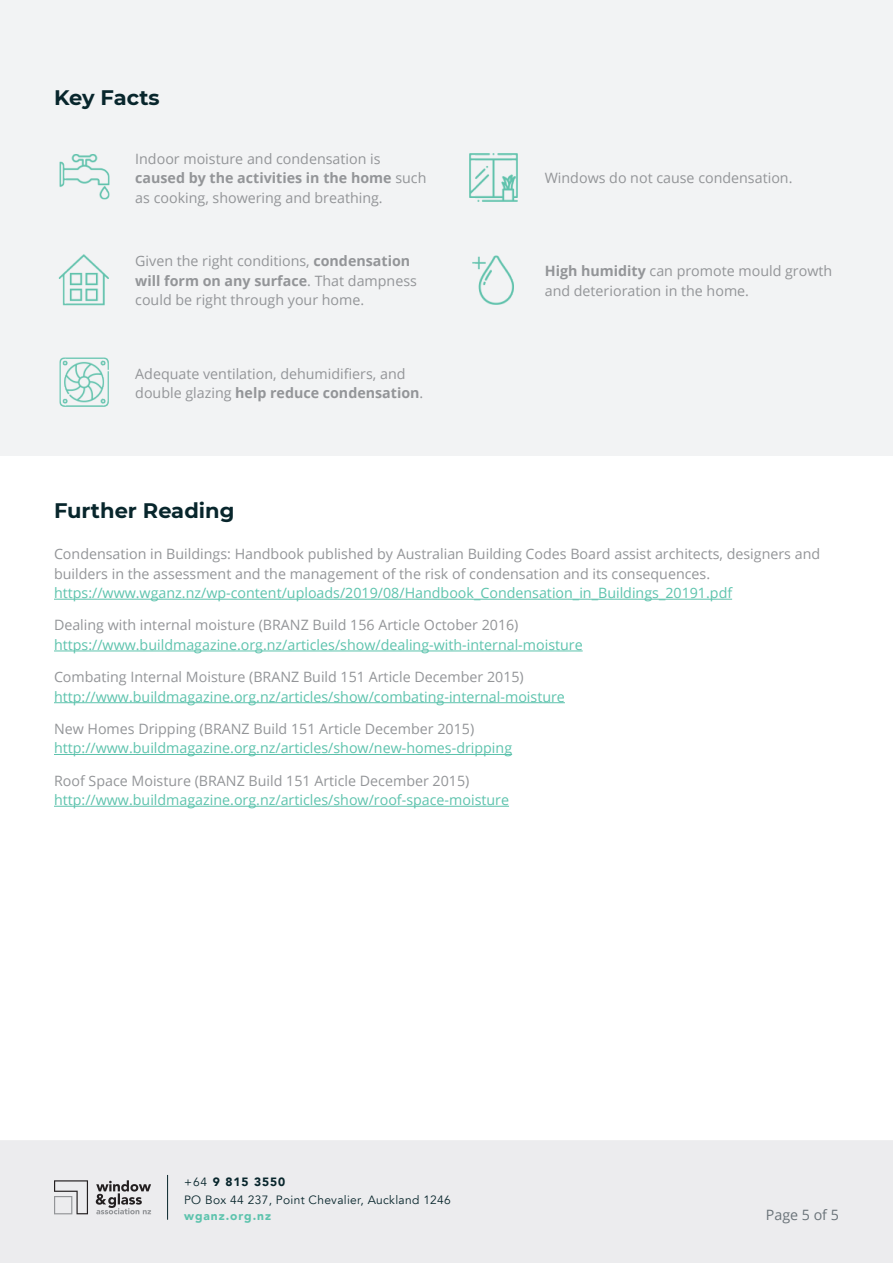
<style>
.page{position:relative;width:893px;height:1263px;background:#fff}
.page>*{position:absolute;margin:0;border:0;box-sizing:border-box;transform-origin:0 0}
.t1{font:700 21px "Montserrat";color:#08262c}
.t2{font:14.25px/19.5px "Open Sans";color:#939598}
.t3{font:14.25px/19.5px "Open Sans";color:#5dc3ad}
.t4{font:14.25px "Open Sans";color:#6a7379}
.t5{font:12px "Avenir";letter-spacing:.025em;color:#08262c}
.t6{font:900 12px "Avenir";letter-spacing:.08em;color:#5dc3ad}
.t7{font:900 12px "Avenir";letter-spacing:.08em;color:#08262c}
.s1{font-weight:700}
.s2{color:#5dc3ad}
.s3{color:#939598}
.s4{font-weight:400}
</style>
<div class="page">
<hr style="left:54px;top:599px;width:678px;height:1px;background:#5dc3ad">
<hr style="left:54px;top:651px;width:529px;height:1px;background:#5dc3ad">
<hr style="left:54px;top:702px;width:511px;height:1px;background:#5dc3ad">
<hr style="left:54px;top:754px;width:458px;height:1px;background:#5dc3ad">
<hr style="left:54px;top:806px;width:455px;height:1px;background:#5dc3ad">
<div style="left:0;top:0;width:893px;height:455px;background:#f2f3f4"></div>
<img style="left:58px;top:254px;width:51px;height:52px">
<img style="left:472px;top:255px;width:42px;height:50px">
<img style="left:59px;top:154px;width:51px;height:46px">
<img style="left:59px;top:357px;width:50px;height:50px">
<img style="left:469px;top:153px;width:49px;height:49px">
<div style="left:0;top:1140px;width:893px;height:123px;background:#ececee"></div>
<svg style="left:54px;top:1180px;width:97px;height:34px"></svg>
<hr style="left:167px;top:1175px;width:1px;height:45px;background:#08262c">
<p class="t1" style="left:54px;top:83px;width:107px">Key Facts</p>
<p class="t2" style="left:135px;top:149px;width:293px">Indoor moisture and condensation is <span class="s1">caused by the activities in the home</span> such as cooking, showering and breathing.</p>
<p class="t2" style="left:135px;top:251px;width:283px">Given the right conditions, <span class="s1">condensation will form on any surface</span>. That dampness could be right through your home.</p>
<p class="t2" style="left:135px;top:363px;width:290px">Adequate ventilation, dehumidifiers, and double glazing <span class="s1">help reduce condensation</span>.</p>
<p class="t2" style="left:545px;top:168px;width:249px">Windows do not cause condensation.</p>
<p class="t2" style="left:545px;top:261px;width:289px"><span class="s1">High humidity</span> can promote mould growth and deterioration in the home.</p>
<p class="t1" style="left:54px;top:496px;width:182px">Further Reading</p>
<p class="t2" style="left:54px;top:544px;width:768px">Condensation in Buildings: Handbook published by Australian Building Codes Board assist architects, designers and builders in the assessment and the management of the risk of condensation and its consequences. <span class="s2">https://www.wganz.nz/wp-content/uploads/2019/08/Handbook_Condensation_in_Buildings_20191.pdf</span></p>
<p class="t3" style="left:54px;top:615px;width:530px"><span class="s3">Dealing with internal moisture (BRANZ Build 156 Article October 2016) </span>https://www.buildmagazine.org.nz/articles/show/dealing-with-internal-moisture</p>
<p class="t3" style="left:54px;top:667px;width:512px"><span class="s3">Combating Internal Moisture (BRANZ Build 151 Article December 2015) </span>http://www.buildmagazine.org.nz/articles/show/combating-internal-moisture</p>
<p class="t3" style="left:54px;top:719px;width:460px"><span class="s3">New Homes Dripping (BRANZ Build 151 Article December 2015) </span>http://www.buildmagazine.org.nz/articles/show/new-homes-dripping</p>
<p class="t3" style="left:54px;top:770px;width:457px"><span class="s3">Roof Space Moisture (BRANZ Build 151 Article December 2015) </span>http://www.buildmagazine.org.nz/articles/show/roof-space-moisture</p>
<p class="t7" style="left:184px;top:1172px;width:103px"><span class="s4">+64</span> 9 815 3550</p>
<p class="t5" style="left:184px;top:1193px;width:268px">PO Box 44 237, Point Chevalier, Auckland 1246</p>
<p class="t6" style="left:184px;top:1206px;width:88px">wganz.org.nz</p>
<p class="t4" style="left:766px;top:1205px;width:75px">Page 5 of 5</p>
</div>
